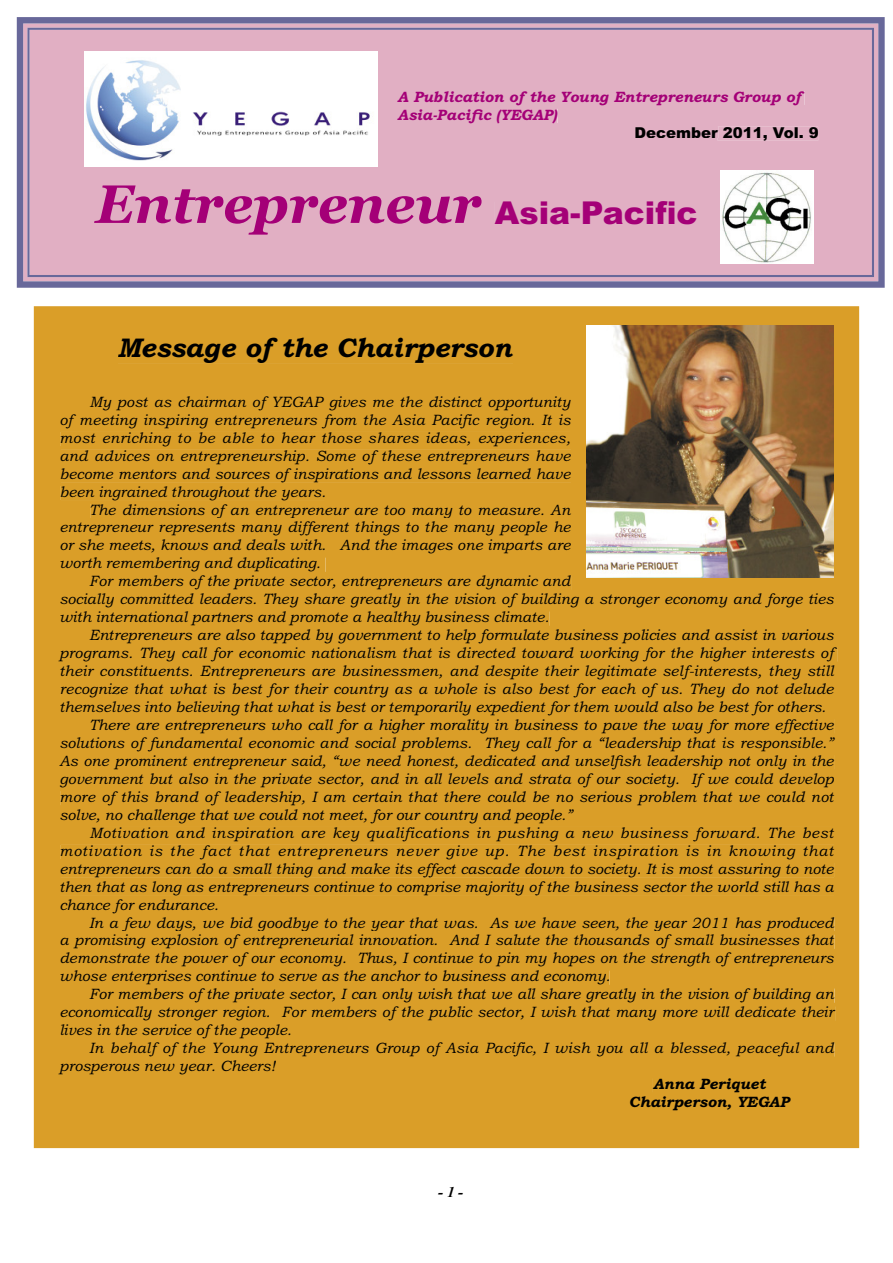
<style>
.page{position:relative;width:893px;height:1263px;background:#fff}
.page>*{position:absolute;margin:0;border:0;box-sizing:border-box;transform-origin:0 0}
.t1{font:italic 700 54px "Georgia";color:#a40077}
.t2{font:italic 700 27px "Bookman Old Style";color:#000}
.t3{font:italic 15px/18px "Bookman Old Style";color:#000;text-align:justify}
.t4{font:italic 15px "Bookman Old Style";letter-spacing:.055em;color:#000}
.t5{font:italic 15px "Bookman Old Style";letter-spacing:.035em;color:#000}
.t6{font:italic 700 15px/18px "Bookman Old Style";color:#a40077}
.t7{font:italic 700 15px/18px "Bookman Old Style";color:#000;text-align:center}
.t8{font:900 15px "Arial";color:#000}
.t9{font:italic 700 15px "Times New Roman";color:#000}
.s1{font-family:"Arial";font-weight:900;font-style:normal;font-size:31.5px}
</style>
<div class="page">
<svg style="left:17px;top:17px;width:867px;height:271px;background:#9987ac"></svg>
<div style="left:27px;top:28px;width:847px;height:249px;background:#e1afc3"></div>
<img style="left:720px;top:170px;width:93px;height:94px">
<img style="left:85px;top:51px;width:292px;height:115px">
<div style="left:34px;top:306px;width:825px;height:842px;background:#da9e28"></div>
<img style="left:587px;top:326px;width:246px;height:252px">
<div style="left:90px;top:396px;width:481px;height:14px;background:#da9e28"></div>
<div style="left:61px;top:414px;width:509px;height:14px;background:#da9e28"></div>
<div style="left:61px;top:432px;width:509px;height:14px;background:#da9e28"></div>
<div style="left:61px;top:450px;width:510px;height:14px;background:#da9e28"></div>
<div style="left:61px;top:468px;width:510px;height:14px;background:#da9e28"></div>
<div style="left:61px;top:486px;width:264px;height:14px;background:#da9e28"></div>
<div style="left:91px;top:504px;width:480px;height:14px;background:#da9e28"></div>
<div style="left:61px;top:522px;width:510px;height:14px;background:#da9e28"></div>
<div style="left:61px;top:540px;width:510px;height:14px;background:#da9e28"></div>
<div style="left:60px;top:558px;width:265px;height:14px;background:#da9e28"></div>
<div style="left:90px;top:576px;width:481px;height:14px;background:#da9e28"></div>
<div style="left:60px;top:594px;width:773px;height:14px;background:#da9e28"></div>
<div style="left:60px;top:612px;width:489px;height:14px;background:#da9e28"></div>
<div style="left:90px;top:629px;width:743px;height:15px;background:#da9e28"></div>
<div style="left:58px;top:647px;width:779px;height:15px;background:#da9e28"></div>
<div style="left:60px;top:665px;width:774px;height:15px;background:#da9e28"></div>
<div style="left:61px;top:683px;width:773px;height:15px;background:#da9e28"></div>
<div style="left:60px;top:701px;width:764px;height:14px;background:#da9e28"></div>
<div style="left:91px;top:719px;width:743px;height:14px;background:#da9e28"></div>
<div style="left:60px;top:737px;width:774px;height:14px;background:#da9e28"></div>
<div style="left:59px;top:755px;width:775px;height:14px;background:#da9e28"></div>
<div style="left:60px;top:773px;width:774px;height:14px;background:#da9e28"></div>
<div style="left:61px;top:791px;width:773px;height:14px;background:#da9e28"></div>
<div style="left:60px;top:809px;width:513px;height:14px;background:#da9e28"></div>
<div style="left:90px;top:827px;width:744px;height:14px;background:#da9e28"></div>
<div style="left:61px;top:845px;width:773px;height:14px;background:#da9e28"></div>
<div style="left:61px;top:863px;width:773px;height:14px;background:#da9e28"></div>
<div style="left:60px;top:881px;width:774px;height:14px;background:#da9e28"></div>
<div style="left:61px;top:899px;width:158px;height:14px;background:#da9e28"></div>
<div style="left:89px;top:917px;width:745px;height:14px;background:#da9e28"></div>
<div style="left:61px;top:935px;width:773px;height:14px;background:#da9e28"></div>
<div style="left:61px;top:953px;width:772px;height:14px;background:#da9e28"></div>
<div style="left:60px;top:971px;width:549px;height:14px;background:#da9e28"></div>
<div style="left:90px;top:989px;width:744px;height:14px;background:#da9e28"></div>
<div style="left:61px;top:1007px;width:774px;height:14px;background:#da9e28"></div>
<div style="left:61px;top:1024px;width:235px;height:15px;background:#da9e28"></div>
<div style="left:89px;top:1042px;width:745px;height:15px;background:#da9e28"></div>
<div style="left:58px;top:1060px;width:218px;height:15px;background:#da9e28"></div>
<div style="left:118px;top:338px;width:395px;height:25px;background:#da9e28"></div>
<div style="left:653px;top:1078px;width:113px;height:14px;background:#da9e28"></div>
<div style="left:630px;top:1096px;width:160px;height:14px;background:#da9e28"></div>
<p class="t6" style="left:397px;top:89px;width:405px">A Publication of the Young Entrepreneurs Group of<br>Asia-Pacific (YEGAP)</p>
<p class="t8" style="left:634px;top:127px;width:186px">December 2011, Vol. 9</p>
<h1 class="t1" style="left:95px;top:182px;width:603px">Entrepreneur <span class="s1">Asia-Pacific</span></h1>
<h2 class="t2" style="left:117px;top:338px;width:396px">Message of the Chairperson</h2>
<p class="t3" style="left:59px;top:394px;width:512px;text-indent:30px">My post as chairman of YEGAP gives me the distinct opportunity of meeting inspiring entrepreneurs from the Asia Pacific region. It is most enriching to be able to hear those shares ideas, experiences, and advices on entrepreneurship. Some of these entrepreneurs have become mentors and sources of inspirations and lessons learned have been ingrained throughout the years.</p>
<p class="t3" style="left:59px;top:502px;width:512px;text-indent:30px">The dimensions of an entrepreneur are too many to measure. An entrepreneur represents many different things to the many people he or she meets, knows and deals with. And the images one imparts are worth remembering and duplicating.</p>
<p class="t3" style="left:59px;top:574px;width:775px;text-align:left;text-indent:30px">For members of the private sector, entrepreneurs are dynamic and<br>socially committed leaders. They share greatly in the vision of building a stronger economy and forge ties with international partners and promote a healthy business climate.</p>
<p class="t3" style="left:89px;top:628px;width:746px">Entrepreneurs are also tapped by government to help formulate business policies and assist in various</p>
<p class="t3" style="left:59px;top:646px;width:775px">programs. They call for economic nationalism that is directed toward working for the higher interests of</p>
<p class="t3" style="left:59px;top:663px;width:775px">their constituents. Entrepreneurs are businessmen, and despite their legitimate self-interests, they still</p>
<p class="t3" style="left:59px;top:681px;width:775px">recognize that what is best for their country as a whole is also best for each of us. They do not delude</p>
<p class="t3" style="left:59px;top:699px;width:768px">themselves into believing that what is best or temporarily expedient for them would also be best for others.</p>
<p class="t3" style="left:89px;top:717px;width:746px">There are entrepreneurs who call for a higher morality in business to pave the way for more effective</p>
<p class="t3" style="left:59px;top:735px;width:775px">solutions of fundamental economic and social problems. They call for a “leadership that is responsible.”</p>
<p class="t3" style="left:59px;top:753px;width:775px">As one prominent entrepreneur said, “we need honest, dedicated and unselfish leadership not only in the</p>
<p class="t3" style="left:59px;top:771px;width:775px">government but also in the private sector, and in all levels and strata of our society. If we could develop</p>
<p class="t3" style="left:59px;top:789px;width:775px">more of this brand of leadership, I am certain that there could be no serious problem that we could not</p>
<p class="t3" style="left:59px;top:807px;width:514px">solve, no challenge that we could not meet, for our country and people.”</p>
<p class="t5" style="left:89px;top:827px;width:746px">Motivation and inspiration are key qualifications in pushing a new business forward. The best</p>
<p class="t4" style="left:59px;top:845px;width:775px">motivation is the fact that entrepreneurs never give up. The best inspiration is in knowing that</p>
<p class="t3" style="left:59px;top:861px;width:775px">entrepreneurs can do a small thing and make its effect cascade down to society. It is most assuring to note</p>
<p class="t3" style="left:59px;top:879px;width:775px">then that as long as entrepreneurs continue to comprise majority of the business sector the world still has a</p>
<p class="t3" style="left:59px;top:897px;width:161px">chance for endurance.</p>
<p class="t3" style="left:89px;top:915px;width:746px">In a few days, we bid goodbye to the year that was. As we have seen, the year 2011 has produced</p>
<p class="t3" style="left:59px;top:933px;width:775px">a promising explosion of entrepreneurial innovation. And I salute the thousands of small businesses that</p>
<p class="t3" style="left:59px;top:951px;width:775px">demonstrate the power of our economy. Thus, I continue to pin my hopes on the strength of entrepreneurs</p>
<p class="t3" style="left:59px;top:969px;width:552px">whose enterprises continue to serve as the anchor to business and economy.</p>
<p class="t3" style="left:89px;top:987px;width:746px">For members of the private sector, I can only wish that we all share greatly in the vision of building an</p>
<p class="t3" style="left:59px;top:1005px;width:775px">economically stronger region. For members of the public sector, I wish that many more will dedicate their</p>
<p class="t3" style="left:59px;top:1023px;width:234px">lives in the service of the people.</p>
<p class="t3" style="left:89px;top:1041px;width:746px">In behalf of the Young Entrepreneurs Group of Asia Pacific, I wish you all a blessed, peaceful and</p>
<p class="t3" style="left:59px;top:1058px;width:217px">prosperous new year. Cheers!</p>
<p class="t9" style="left:438px;top:1186px;width:26px">- 1 -</p>
<p class="t7" style="left:629px;top:1076px;width:162px">Anna Periquet<br>Chairperson, YEGAP</p>
</div>
